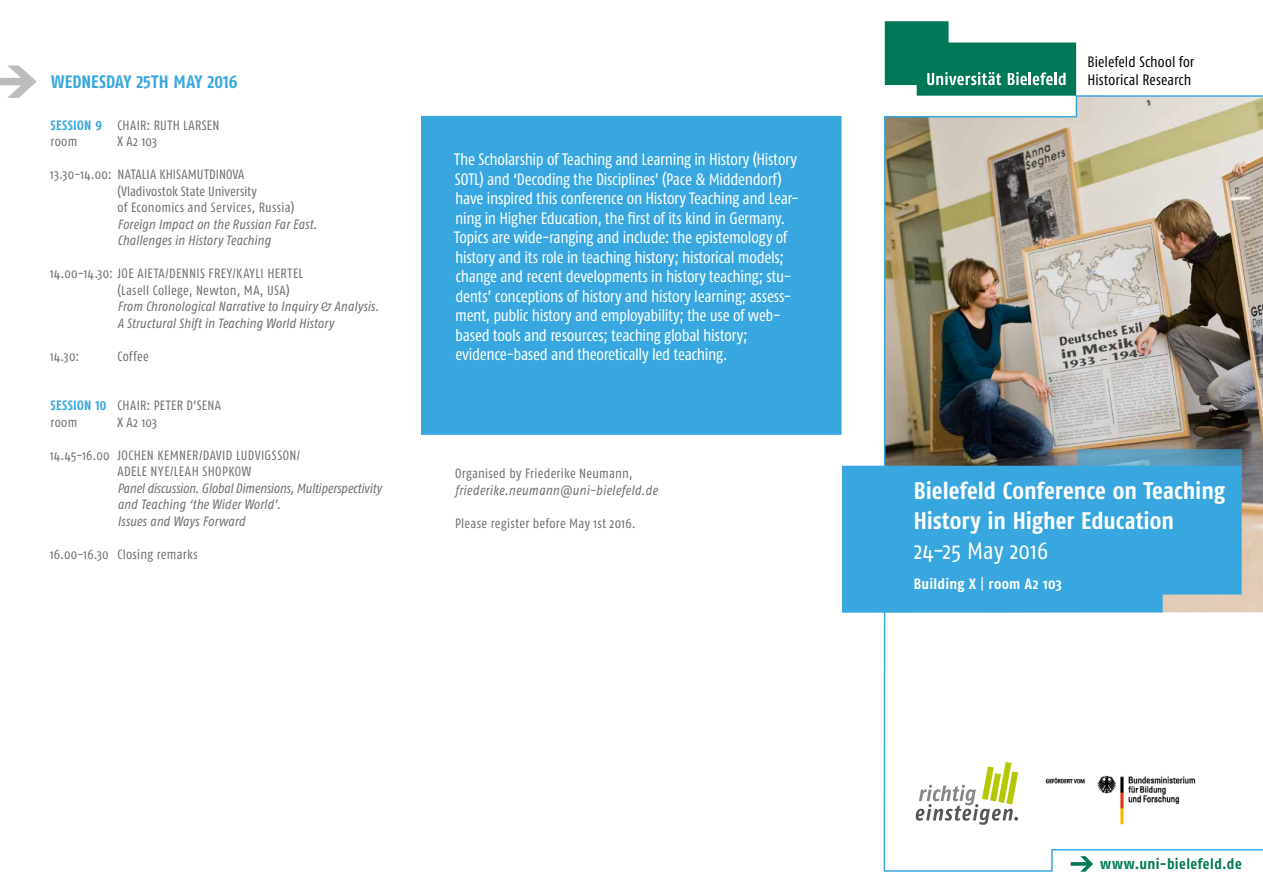
<style>
.page{position:relative;width:1263px;height:893px;background:#fff}
.page>*{position:absolute;margin:0;border:0;box-sizing:border-box;transform-origin:0 0}
.t1{font:700 condensed 24px/30px "Fago Pro";color:#fff}
.t2{font:condensed 24px "Fago Pro";letter-spacing:.005em;color:#fff}
.t3{font:700 condensed 18px "Fago Pro";color:#38a7df}
.t4{font:condensed 16.5px/19.5px "Fago Pro";letter-spacing:-.02em;color:#fff}
.t5{font:condensed 15px/18px "Fago Pro";letter-spacing:.005em;color:#000}
.t6{font:700 condensed 15px "Fago Pro";letter-spacing:.03em;color:#007757}
.t7{font:700 condensed 15px "Fago Pro";letter-spacing:.015em;color:#fff}
.t8{font:condensed 13.5px/16.5px "Fago Pro";letter-spacing:.02em;color:#6f6f6e}
.t9{font:italic condensed 13.5px/16.5px "Fago Pro";letter-spacing:.01em;color:#6f6f6e}
.t10{font:italic condensed 13.5px "Fago Pro";letter-spacing:.03em;color:#6f6f6e}
.s1{font-weight:700;color:#38a7df}
.s2{font-weight:400}
</style>
<div class="page">
<div style="left:421px;top:116px;width:420px;height:319px;background:#38a7df"></div>
<svg style="left:885px;top:21px;width:191px;height:73px"></svg>
<img style="left:883px;top:94px;width:380px;height:778px">
<svg style="left:0;top:65px;width:37px;height:33px"></svg>
<div style="left:842px;top:466px;width:400px;height:147px;background:#38a7df"></div>
<svg style="left:1077px;top:449px;width:164px;height:24px;background:#509ec4"></svg>
<svg style="left:916px;top:762px;width:102px;height:63px"></svg>
<img style="left:1025px;top:759px;width:191px;height:81px">
<p class="t3" style="left:51px;top:71px;width:188px">WEDNESDAY 25TH MAY 2016</p>
<p class="t8" style="left:50px;top:117px;width:171px"><span class="s1">SESSION 9</span> CHAIR: RUTH LARSEN room</p>
<p class="t8" style="left:117px;top:133px;width:41px">X A2 103</p>
<p class="t8" style="left:117px;top:166px;width:178px;text-indent:-67px">13.30-14.00: NATALIA KHISAMUTDINOVA (Vladivostok State University<br>of Economics and Services, Russia)</p>
<p class="t9" style="left:117px;top:216px;width:201px">Foreign Impact on the Russian Far East.<br>Challenges in History Teaching</p>
<p class="t8" style="left:117px;top:265px;width:187px;text-indent:-67px">14.00-14.30: JOE AIETA/DENNIS FREY/KAYLI HERTEL (Lasell College, Newton, MA, USA)</p>
<p class="t9" style="left:117px;top:298px;width:263px">From Chronological Narrative to Inquiry &amp; Analysis.<br>A Structural Shift in Teaching World History</p>
<p class="t8" style="left:50px;top:348px;width:31px">14.30:</p>
<p class="t8" style="left:117px;top:348px;width:33px">Coffee</p>
<p class="t8" style="left:50px;top:397px;width:172px"><span class="s1">SESSION 10</span> CHAIR: PETER D’SENA room</p>
<p class="t8" style="left:117px;top:414px;width:41px">X A2 103</p>
<p class="t8" style="left:117px;top:447px;width:184px;text-indent:-67px">14.45-16.00 JOCHEN KEMNER/DAVID LUDVIGSSON/<br>ADELE NYE/LEAH SHOPKOW</p>
<p class="t9" style="left:117px;top:480px;width:266px">Panel discussion. Global Dimensions, Multiperspectivity and Teaching ‘the Wider World’.<br>Issues and Ways Forward</p>
<p class="t8" style="left:50px;top:546px;width:149px">16.00-16.30 Closing remarks</p>
<p class="t4" style="left:454px;top:150px;width:346px">The Scholarship of Teaching and Learning in History (History SOTL) and ‘Decoding the Disciplines’ (Pace &amp; Middendorf) have inspired this conference on History Teaching and Lear&shy;ning in Higher Education, the first of its kind in Germany.<br>Topics are wide-ranging and include: the epistemology of history and its role in teaching history; historical models; change and recent developments in history teaching; stu&shy;dents’ conceptions of history and history learning; assess&shy;ment, public history and employability; the use of web&shy;based tools and resources; teaching global history; evidence-based and theoretically led teaching.</p>
<p class="t8" style="left:455px;top:465px;width:179px">Organised by Friederike Neumann,</p>
<p class="t10" style="left:455px;top:482px;width:204px">friederike.neumann@uni-bielefeld.de</p>
<p class="t8" style="left:455px;top:515px;width:182px">Please register before May 1st 2016.</p>
<p class="t5" style="left:1087px;top:53px;width:108px">Bielefeld School for<br>Historical Research</p>
<h1 class="t1" style="left:914px;top:475px;width:313px">Bielefeld Conference on Teaching<br>History in Higher Education</h1>
<h1 class="t2" style="left:914px;top:536px;width:136px">24-25 May 2016</h1>
<p class="t7" style="left:914px;top:574px;width:150px">Building X <span class="s2">|</span> room A2 103</p>
<p class="t6" style="left:1100px;top:854px;width:143px">www.uni-bielefeld.de</p>
</div>
